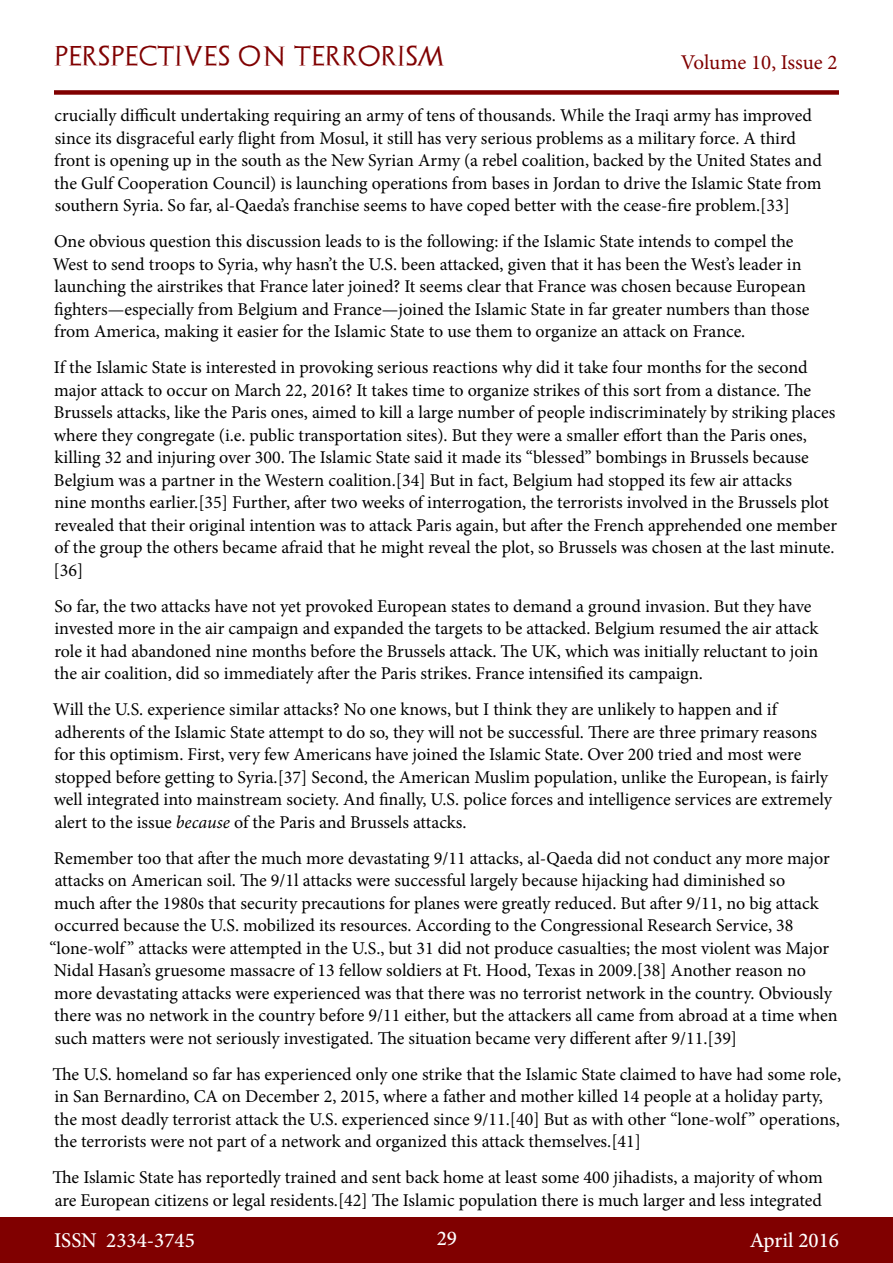
<style>
.page{position:relative;width:893px;height:1263px;background:#fff}
.page>*{position:absolute;margin:0;border:0;box-sizing:border-box;transform-origin:0 0}
.t1{font:500 21px "Minion Pro";color:#fff}
.t2{font:21px "Archeologicaps";letter-spacing:.045em;color:#800000}
.t3{font:21px "Minion Pro";letter-spacing:-.005em;color:#800000}
.t4{font:18px/22.5px "Minion Pro";color:#000}
.s1{font-style:italic}
</style>
<div class="page">
<div style="left:0;top:1217px;width:893px;height:46px;background:#800000"></div>
<div style="left:54px;top:90px;width:785px;height:5px;background:#800000"></div>
<p class="t2" style="left:54px;top:43px;width:392px">PERSPECTIVES ON TERRORISM</p>
<p class="t3" style="left:681px;top:48px;width:158px">Volume 10, Issue 2</p>
<p class="t4" style="left:54px;top:104px;width:769px">crucially difficult undertaking requiring an army of tens of thousands. While the Iraqi army has improved since its disgraceful early flight from Mosul, it still has very serious problems as a military force. A third front is opening up in the south as the New Syrian Army (a rebel coalition, backed by the United States and the Gulf Cooperation Council) is launching operations from bases in Jordan to drive the Islamic State from southern Syria. So far, al-Qaeda’s franchise seems to have coped better with the cease-fire problem.[33]</p>
<p class="t4" style="left:53px;top:230px;width:758px">One obvious question this discussion leads to is the following: if the Islamic State intends to compel the West to send troops to Syria, why hasn’t the U.S. been attacked, given that it has been the West’s leader in launching the airstrikes that France later joined? It seems clear that France was chosen because European fighters—especially from Belgium and France—joined the Islamic State in far greater numbers than those from America, making it easier for the Islamic State to use them to organize an attack on France.</p>
<p class="t4" style="left:54px;top:356px;width:785px">If the Islamic State is interested in provoking serious reactions why did it take four months for the second major attack to occur on March 22, 2016? It takes time to organize strikes of this sort from a distance. The Brussels attacks, like the Paris ones, aimed to kill a large number of people indiscriminately by striking places where they congregate (i.e. public transportation sites). But they were a smaller effort than the Paris ones, killing 32 and injuring over 300. The Islamic State said it made its “blessed” bombings in Brussels because Belgium was a partner in the Western coalition.[34] But in fact, Belgium had stopped its few air attacks<br>nine months earlier.[35] Further, after two weeks of interrogation, the terrorists involved in the Brussels plot revealed that their original intention was to attack Paris again, but after the French apprehended one member of the group the others became afraid that he might reveal the plot, so Brussels was chosen at the last minute. [36]</p>
<p class="t4" style="left:54px;top:595px;width:765px">So far, the two attacks have not yet provoked European states to demand a ground invasion. But they have invested more in the air campaign and expanded the targets to be attacked. Belgium resumed the air attack role it had abandoned nine months before the Brussels attack. The UK, which was initially reluctant to join the air coalition, did so immediately after the Paris strikes. France intensified its campaign.</p>
<p class="t4" style="left:53px;top:698px;width:781px">Will the U.S. experience similar attacks? No one knows, but I think they are unlikely to happen and if adherents of the Islamic State attempt to do so, they will not be successful. There are three primary reasons for this optimism. First, very few Americans have joined the Islamic State. Over 200 tried and most were stopped before getting to Syria.[37] Second, the American Muslim population, unlike the European, is fairly well integrated into mainstream society. And finally, U.S. police forces and intelligence services are extremely alert to the issue <span class="s1">because</span> of the Paris and Brussels attacks.</p>
<p class="t4" style="left:49px;top:847px;width:790px">Remember too that after the much more devastating 9/11 attacks, al-Qaeda did not conduct any more major attacks on American soil. The 9/1l attacks were successful largely because hijacking had diminished so<br>much after the 1980s that security precautions for planes were greatly reduced. But after 9/11, no big attack occurred because the U.S. mobilized its resources. According to the Congressional Research Service, 38 “lone-wolf ” attacks were attempted in the U.S., but 31 did not produce casualties; the most violent was Major Nidal Hasan’s gruesome massacre of 13 fellow soldiers at Ft. Hood, Texas in 2009.[38] Another reason no more devastating attacks were experienced was that there was no terrorist network in the country. Obviously there was no network in the country before 9/11 either, but the attackers all came from abroad at a time when such matters were not seriously investigated. The situation became very different after 9/11.[39]</p>
<p class="t4" style="left:52px;top:1063px;width:790px">The U.S. homeland so far has experienced only one strike that the Islamic State claimed to have had some role, in San Bernardino, CA on December 2, 2015, where a father and mother killed 14 people at a holiday party, the most deadly terrorist attack the U.S. experienced since 9/11.[40] But as with other “lone-wolf ” operations, the terrorists were not part of a network and organized this attack themselves.[41]</p>
<p class="t4" style="left:52px;top:1166px;width:772px">The Islamic State has reportedly trained and sent back home at least some 400 jihadists, a majority of whom are European citizens or legal residents.[42] The Islamic population there is much larger and less integrated</p>
<p class="t1" style="left:54px;top:1226px;width:142px">ISSN 2334-3745</p>
<p class="t1" style="left:437px;top:1224px;width:22px">29</p>
<p class="t1" style="left:750px;top:1226px;width:91px">April 2016</p>
</div>
